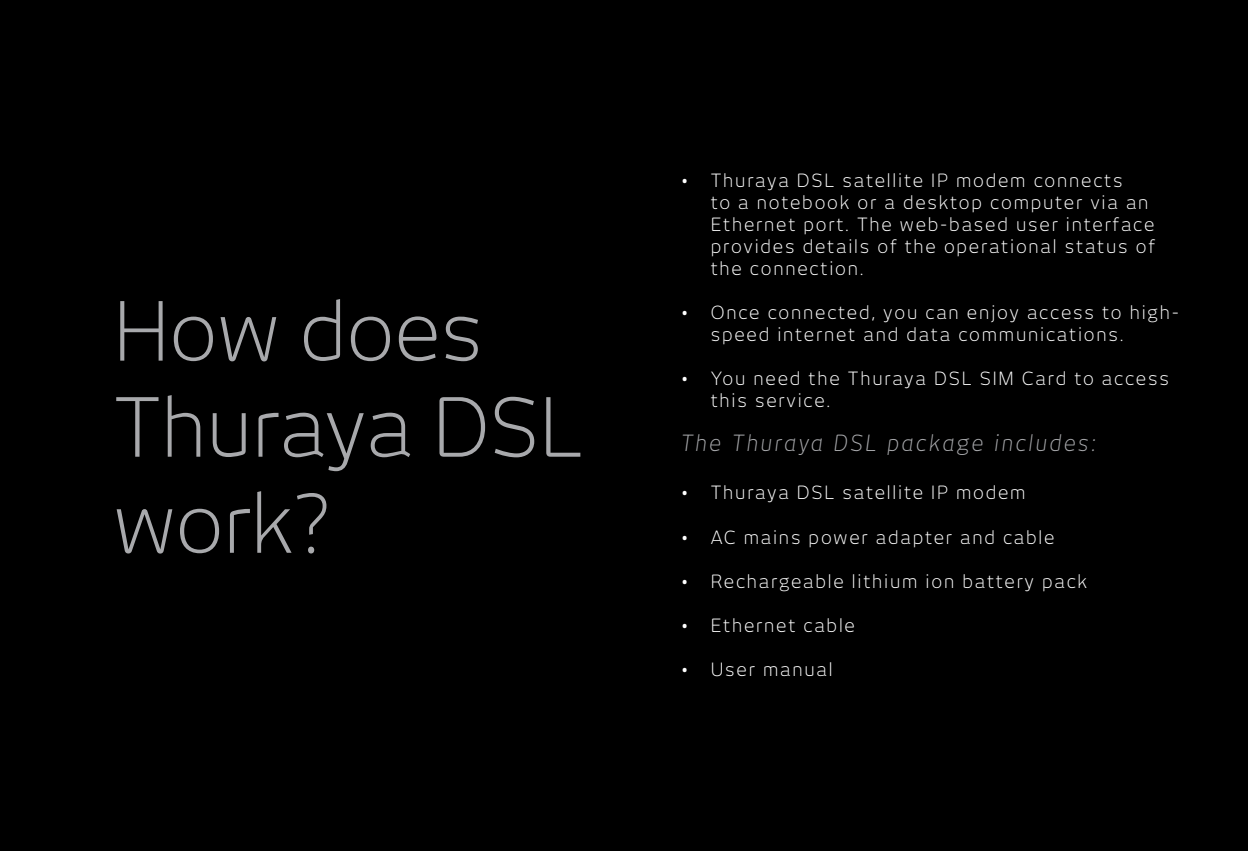
<style>
.page{position:relative;width:1248px;height:851px;background:#fff}
.page>*{position:absolute;margin:0;border:0;box-sizing:border-box;transform-origin:0 0}
.t1{font:300 80px/96px "New June";color:#a8a9ac}
.t2{font:italic 300 22px "New June";letter-spacing:.1em;color:#a8a9ac}
.t3{font:300 18px/22px "New June";letter-spacing:.1em;color:#fff}
</style>
<div class="page">
<div style="left:0;top:0;width:1247px;height:850px;background:#000"></div>
<h1 class="t1" style="left:113px;top:282px;width:471px">How does<br>Thuraya DSL work?</h1>
<p class="t3" style="left:710px;top:169px;width:445px;text-indent:-30px">• Thuraya DSL satellite IP modem connects<br>to a notebook or a desktop computer via an Ethernet port. The web-based user interface provides details of the operational status of the connection.</p>
<p class="t3" style="left:710px;top:301px;width:469px;text-indent:-30px">• Once connected, you can enjoy access to high&shy;speed internet and data communications.</p>
<p class="t3" style="left:710px;top:367px;width:459px;text-indent:-30px">• You need the Thuraya DSL SIM Card to access this service.</p>
<p class="t2" style="left:680px;top:430px;width:416px">The Thuraya DSL package includes:</p>
<p class="t3" style="left:680px;top:481px;width:346px">• Thuraya DSL satellite IP modem</p>
<p class="t3" style="left:680px;top:525px;width:375px">• AC mains power adapter and cable</p>
<p class="t3" style="left:680px;top:569px;width:408px">• Rechargeable lithium ion battery pack</p>
<p class="t3" style="left:680px;top:613px;width:176px">• Ethernet cable</p>
<p class="t3" style="left:680px;top:657px;width:153px">• User manual</p>
</div>
